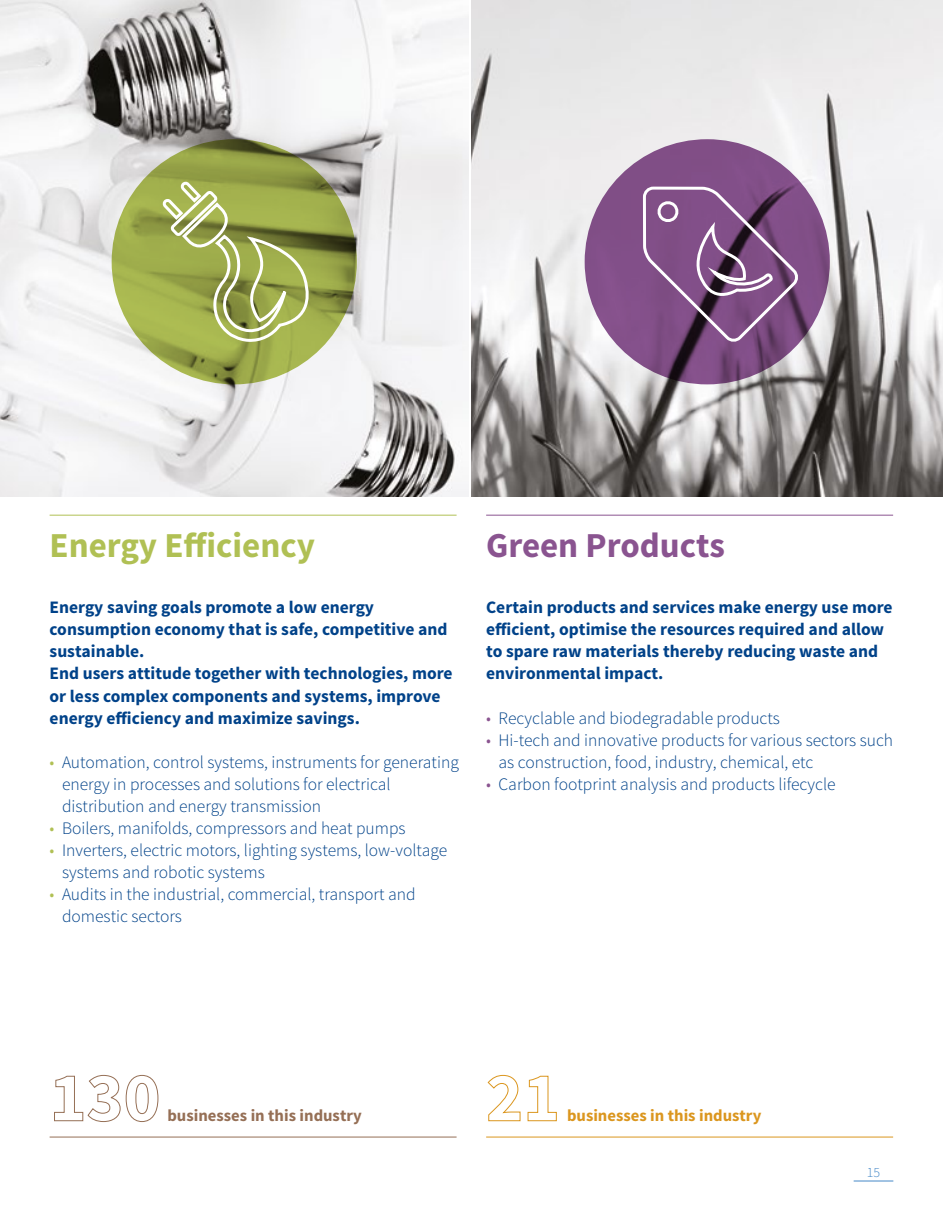
<style>
.page{position:relative;width:943px;height:1216px;background:#fff}
.page>*{position:absolute;margin:0;border:0;box-sizing:border-box;transform-origin:0 0}
.t1{font:700 35px "Source Sans Pro";color:#b0c054}
.t2{font:700 35px "Source Sans Pro";color:#8a5490}
.t3{font:300 17.5px/22.1px "Source Sans Pro";color:#004289}
.t4{font:700 17.5px/22.1px "Source Sans Pro";color:#004289}
.t5{font:700 16.62px "Source Sans Pro";color:#956f55}
.t6{font:700 16.62px "Source Sans Pro";color:#db961e}
.t7{font:300 14px "Source Sans Pro";color:#4689c8}
.s1{color:#b0c054}
.s2{color:#8a5490}
</style>
<div class="page">
<hr style="left:853px;top:1180px;width:40px;height:1px;background:#4689c8">
<img style="left:0;top:0;width:469px;height:496px">
<svg style="left:112px;top:139px;width:245px;height:245px;background:#929e45"></svg>
<img style="left:471px;top:0;width:472px;height:496px">
<svg style="left:584px;top:139px;width:245px;height:245px;background:#7e4d84"></svg>
<svg style="left:161px;top:179px;width:156px;height:165px;background:#a3ae5c"></svg>
<svg style="left:641px;top:185px;width:160px;height:160px;background:#845a89"></svg>
<hr style="left:50px;top:515px;width:406px;height:1px;background:#b0c054">
<hr style="left:486px;top:515px;width:407px;height:1px;background:#8a5490">
<hr style="left:50px;top:1136px;width:406px;height:1px;background:#956f55">
<hr style="left:486px;top:1136px;width:407px;height:1px;background:#db961e">
<svg style="left:54px;top:1074px;width:105px;height:48px"></svg>
<svg style="left:487px;top:1074px;width:34px;height:47px"></svg>
<svg style="left:527px;top:1075px;width:30px;height:46px"></svg>
<h1 class="t1" style="left:50px;top:523px;width:267px">Energy Efficiency</h1>
<h1 class="t2" style="left:486px;top:523px;width:240px">Green Products</h1>
<p class="t4" style="left:50px;top:597px;width:404px">Energy saving goals promote a low energy consumption economy that is safe, competitive and sustainable.<br>End users attitude together with technologies, more or less complex components and systems, improve energy efficiency and maximize savings.</p>
<p class="t3" style="left:62px;top:751px;width:398px;text-indent:-12px"><span class="s1">•</span> Automation, control systems, instruments for generating energy in processes and solutions for electrical distribution and energy transmission</p>
<p class="t3" style="left:50px;top:817px;width:357px"><span class="s1">•</span> Boilers, manifolds, compressors and heat pumps</p>
<p class="t3" style="left:62px;top:839px;width:387px;text-indent:-12px"><span class="s1">•</span> Inverters, electric motors, lighting systems, low-voltage systems and robotic systems</p>
<p class="t3" style="left:62px;top:883px;width:355px;text-indent:-12px"><span class="s1">•</span> Audits in the industrial, commercial, transport and domestic sectors</p>
<p class="t4" style="left:486px;top:597px;width:408px">Certain products and services make energy use more efficient, optimise the resources required and allow to spare raw materials thereby reducing waste and environmental impact.</p>
<p class="t3" style="left:486px;top:707px;width:295px"><span class="s2">•</span> Recyclable and biodegradable products</p>
<p class="t3" style="left:498px;top:729px;width:396px;text-indent:-12px"><span class="s2">•</span> Hi-tech and innovative products for various sectors such as construction, food, industry, chemical, etc</p>
<p class="t3" style="left:486px;top:773px;width:351px"><span class="s2">•</span> Carbon footprint analysis and products lifecycle</p>
<p class="t5" style="left:167px;top:1104px;width:196px">businesses in this industry</p>
<p class="t6" style="left:567px;top:1104px;width:196px">businesses in this industry</p>
<p class="t7" style="left:866px;top:1163px;width:15px">15</p>
</div>
